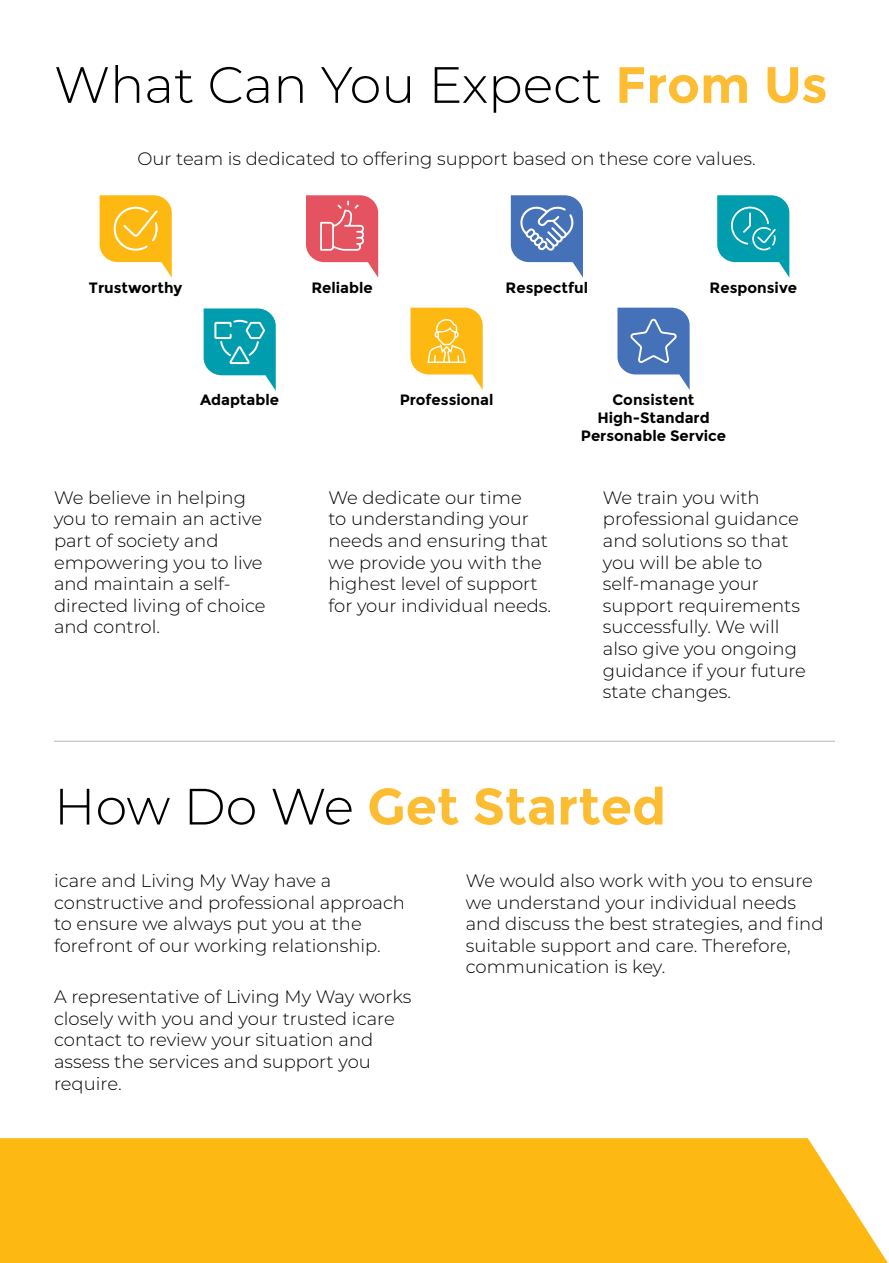
<style>
.page{position:relative;width:889px;height:1263px;background:#fff}
.page>*{position:absolute;margin:0;border:0;box-sizing:border-box;transform-origin:0 0}
.t1{font:300 51px "Montserrat";color:#000}
.t2{font:700 51px "Montserrat";color:#fdbd33}
.t3{font:300 18px/21.6px "Montserrat";color:#000}
.t4{font:700 15px/18px "Montserrat";color:#000;text-align:center}
.s1{font-weight:700;color:#fdbd33}
.s2{font-weight:300;color:#000}
</style>
<div class="page">
<div style="left:0;top:1138px;width:888px;height:125px;background:#fdb812"></div>
<svg style="left:100px;top:195px;width:72px;height:83px"></svg>
<svg style="left:511px;top:195px;width:72px;height:83px"></svg>
<svg style="left:617px;top:308px;width:72px;height:81px"></svg>
<svg style="left:306px;top:195px;width:72px;height:82px"></svg>
<svg style="left:410px;top:308px;width:73px;height:82px"></svg>
<svg style="left:717px;top:195px;width:72px;height:82px"></svg>
<svg style="left:204px;top:308px;width:72px;height:83px"></svg>
<hr style="left:54px;top:741px;width:781px;height:1px;background:#c7c8ca">
<h1 class="t1" style="left:54px;top:60px;width:775px">What Can You Expect <span class="s1">From Us</span></h1>
<p class="t3" style="left:137px;top:149px;width:620px">Our team is dedicated to offering support based on these core values.</p>
<p class="t4" style="left:89px;top:280px;width:95px">Trustworthy</p>
<p class="t4" style="left:311px;top:280px;width:63px">Reliable</p>
<p class="t4" style="left:505px;top:280px;width:84px">Respectful</p>
<p class="t4" style="left:709px;top:280px;width:89px">Responsive</p>
<p class="t4" style="left:200px;top:392px;width:80px">Adaptable</p>
<p class="t4" style="left:400px;top:392px;width:95px">Professional</p>
<p class="t4" style="left:581px;top:392px;width:147px">Consistent<br>High-Standard<br>Personable Service</p>
<p class="t3" style="left:54px;top:487px;width:213px">We believe in helping you to remain an active part of society and empowering you to live and maintain a self&shy;directed living of choice and control.</p>
<p class="t3" style="left:328px;top:487px;width:224px">We dedicate our time<br>to understanding your needs and ensuring that we provide you with the highest level of support for your individual needs.</p>
<p class="t3" style="left:603px;top:487px;width:205px">We train you with professional guidance and solutions so that you will be able to self-manage your support requirements successfully. We will also give you ongoing guidance if your future state changes.</p>
<h1 class="t2" style="left:54px;top:786px;width:613px"><span class="s2">How Do We</span> Get Started</h1>
<p class="t3" style="left:54px;top:870px;width:352px">icare and Living My Way have a constructive and professional approach to ensure we always put you at the forefront of our working relationship.</p>
<p class="t3" style="left:54px;top:986px;width:359px">A representative of Living My Way works closely with you and your trusted icare contact to review your situation and assess the services and support you require.</p>
<p class="t3" style="left:466px;top:870px;width:359px">We would also work with you to ensure we understand your individual needs and discuss the best strategies, and find suitable support and care. Therefore, communication is key.</p>
</div>
